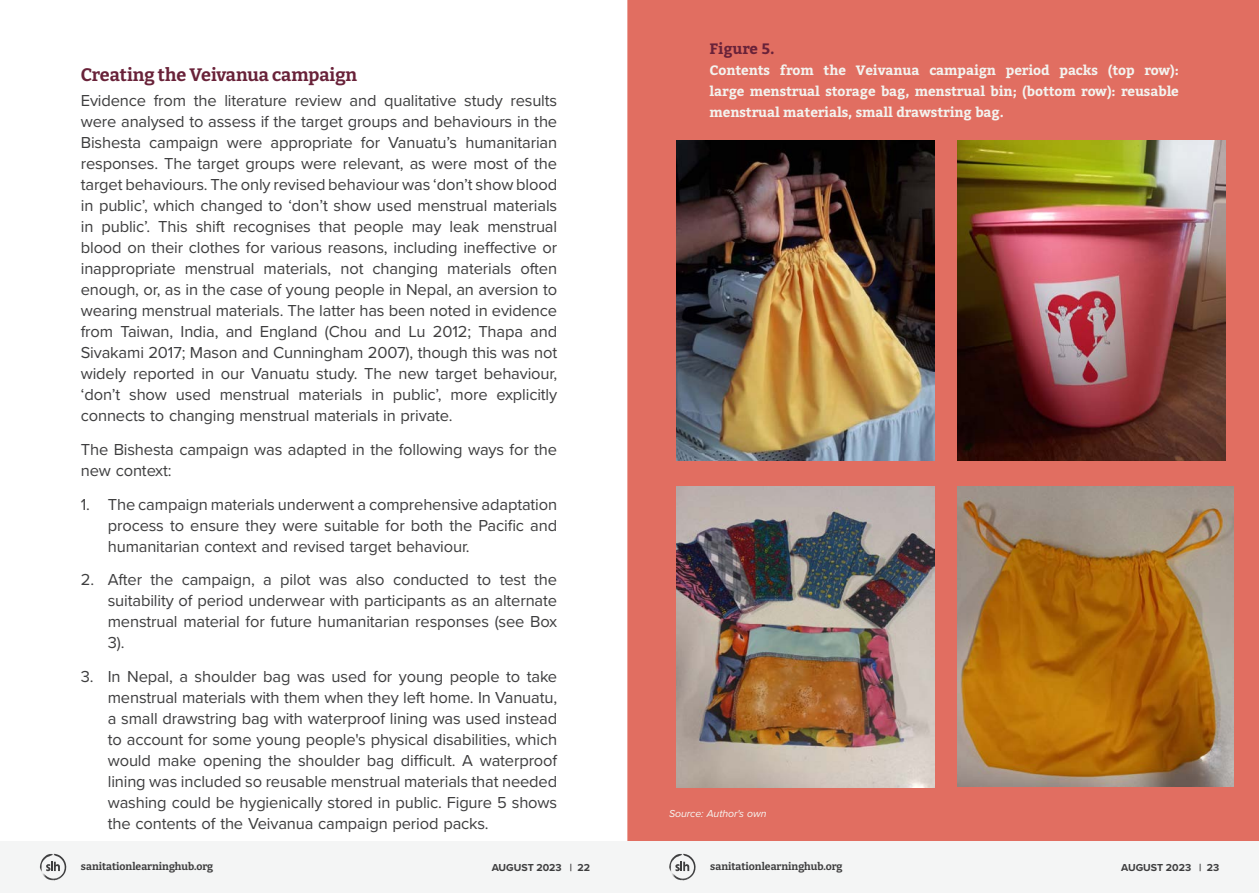
<style>
.page{position:relative;width:1259px;height:893px;background:#fff}
.page>*{position:absolute;margin:0;border:0;box-sizing:border-box;transform-origin:0 0}
.Title_-_H2{font:100 18px "Bitter";color:#692239}
.Body{font:16.5px/21px "Proxima Nova";letter-spacing:-.01em;color:#3e3e3f;text-align:justify}
.Figure{font:700 15px "Bitter";letter-spacing:-.01em;color:#692239}
.Figure-2{font:700 13.5px/21px "Bitter";letter-spacing:-.01em;color:#f3f3ef;text-align:justify}
.t1{font:100 10.5px "Bitter";color:#3e3e3f}
.t2{font:700 10.5px "Proxima Nova";color:#3e3e3f}
.Source{font:italic 10.5px "Proxima Nova";letter-spacing:-.005em;color:#f6f7f4}
</style>
<div class="page">
<div style="left:627px;top:0;width:632px;height:841px;background:#e16e61"></div>
<img style="left:677px;top:140px;width:257px;height:321px">
<img style="left:957px;top:140px;width:268px;height:321px">
<img style="left:677px;top:486px;width:257px;height:302px">
<img style="left:957px;top:486px;width:276px;height:300px">
<div style="left:629px;top:841px;width:630px;height:52px;background:#f4f5f5"></div>
<div style="left:0;top:841px;width:629px;height:52px;background:#f4f5f5"></div>
<svg style="left:669px;top:854px;width:26px;height:26px"></svg>
<svg style="left:40px;top:854px;width:26px;height:26px"></svg>
<p class="Title_-_H2" style="left:81px;top:63px;width:278px">Creating the Veivanua campaign</p>
<p class="Body" style="left:81px;top:89px;width:478px">Evidence from the literature review and qualitative study results were analysed to assess if the target groups and behaviours in the Bishesta campaign were appropriate for Vanuatu’s humanitarian responses. The target groups were relevant, as were most of the target behaviours. The only revised behaviour was ‘don’t show blood in public’, which changed to ‘don’t show used menstrual materials in public’. This shift recognises that people may leak menstrual blood on their clothes for various reasons, including ineffective or inappropriate menstrual materials, not changing materials often enough, or, as in the case of young people in Nepal, an aversion to wearing menstrual materials. The latter has been noted in evidence from Taiwan, India, and England (Chou and Lu 2012; Thapa and Sivakami 2017; Mason and Cunningham 2007), though this was not widely reported in our Vanuatu study. The new target behaviour, ‘don’t show used menstrual materials in public’, more explicitly connects to changing menstrual materials in private.</p>
<p class="Body" style="left:81px;top:438px;width:478px">The Bishesta campaign was adapted in the following ways for the new context:</p>
<p class="Body" style="left:108px;top:493px;width:451px;text-indent:-27px">1. The campaign materials underwent a comprehensive adaptation process to ensure they were suitable for both the Pacific and humanitarian context and revised target behaviour.</p>
<p class="Body" style="left:108px;top:569px;width:451px;text-indent:-27px">2. After the campaign, a pilot was also conducted to test the suitability of period underwear with participants as an alternate menstrual material for future humanitarian responses (see Box 3).</p>
<p class="Body" style="left:108px;top:665px;width:451px;text-indent:-27px">3. In Nepal, a shoulder bag was used for young people to take menstrual materials with them when they left home. In Vanuatu, a small drawstring bag with waterproof lining was used instead to account for some young people's physical disabilities, which would make opening the shoulder bag difficult. A waterproof lining was included so reusable menstrual materials that needed washing could be hygienically stored in public. Figure 5 shows the contents of the Veivanua campaign period packs.</p>
<p class="Figure" style="left:709px;top:39px;width:67px">Figure 5.</p>
<p class="Figure-2" style="left:709px;top:60px;width:471px">Contents from the Veivanua campaign period packs (top row): large menstrual storage bag, menstrual bin; (bottom row): reusable menstrual materials, small drawstring bag.</p>
<p class="Source" style="left:669px;top:806px;width:99px">Source: Author's own</p>
<p class="t1" style="left:81px;top:859px;width:134px">sanitationlearninghub.org</p>
<p class="t2" style="left:492px;top:860px;width:100px">AUGUST 2023 | 22</p>
<p class="t1" style="left:710px;top:859px;width:134px">sanitationlearninghub.org</p>
<p class="t2" style="left:1121px;top:860px;width:100px">AUGUST 2023 | 23</p>
</div>
